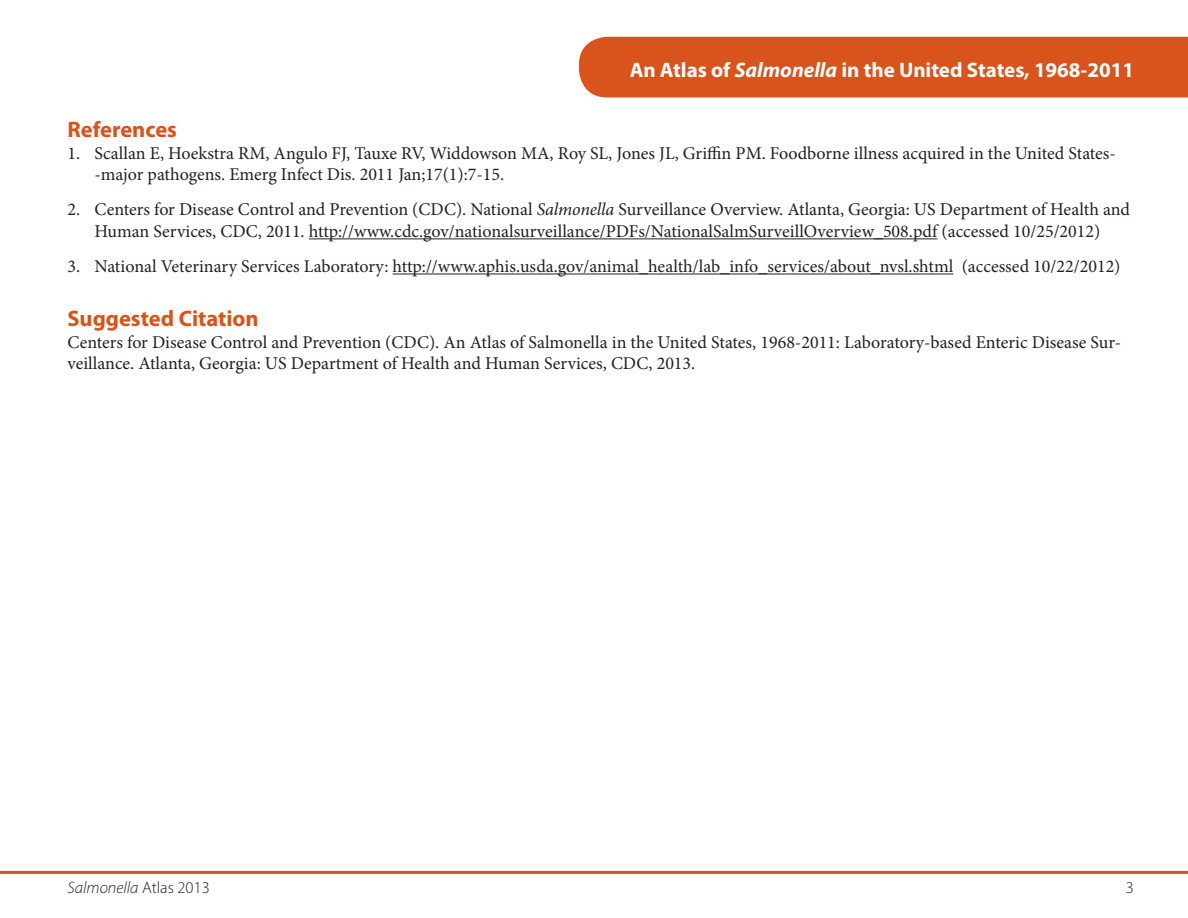
<style>
.page{position:relative;width:1188px;height:918px;background:#fff}
.page>*{position:absolute;margin:0;border:0;box-sizing:border-box;transform-origin:0 0}
.Heading_1{font:700 22.5px "Myriad Pro";color:#d9531c}
.t1{font:700 21px "Myriad Pro";color:#fff}
.t2{font:18px/21.6px "Minion Pro";color:#231f20}
.t3{font:italic 300 16.5px "Myriad Pro";color:#231f20}
.t4{font:300 16.5px "Myriad Pro";color:#231f20}
.s1{font-style:italic}
.s2{font-style:normal}
</style>
<div class="page">
<div style="left:579px;top:37px;width:609px;height:61px;background:#d9531c"></div>
<hr style="left:0;top:871px;width:1188px;height:3px;background:#d9531c">
<hr style="left:309px;top:238px;width:628px;height:1px;background:#231f20">
<hr style="left:393px;top:274px;width:560px;height:1px;background:#231f20">
<p class="t1" style="left:630px;top:56px;width:506px">An Atlas of <span class="s1">Salmonella</span> in the United States, 1968-2011</p>
<p class="Heading_1" style="left:68px;top:115px;width:111px">References</p>
<p class="t2" style="left:94px;top:142px;width:1023px;text-indent:-27px">1. Scallan E, Hoekstra RM, Angulo FJ, Tauxe RV, Widdowson MA, Roy SL, Jones JL, Griffin PM. Foodborne illness acquired in the United States--major pathogens. Emerg Infect Dis. 2011 Jan;17(1):7-15.</p>
<p class="t2" style="left:68px;top:199px;width:1064px;text-align:center">2. Centers for Disease Control and Prevention (CDC). National <span class="s1">Salmonella</span> Surveillance Overview. Atlanta, Georgia: US Department of Health and<br>Human Services, CDC, 2011. http://www.cdc.gov/nationalsurveillance/PDFs/NationalSalmSurveillOverview_508.pdf (accessed 10/25/2012)</p>
<p class="t2" style="left:68px;top:256px;width:1055px">3. National Veterinary Services Laboratory: http://www.aphis.usda.gov/animal_health/lab_info_services/about_nvsl.shtml (accessed 10/22/2012)</p>
<p class="Heading_1" style="left:68px;top:304px;width:193px">Suggested Citation</p>
<p class="t2" style="left:68px;top:331px;width:1055px">Centers for Disease Control and Prevention (CDC). An Atlas of Salmonella in the United States, 1968-2011: Laboratory-based Enteric Disease Sur&shy;veillance. Atlanta, Georgia: US Department of Health and Human Services, CDC, 2013.</p>
<p class="t3" style="left:68px;top:879px;width:144px">Salmonella <span class="s2">Atlas 2013</span></p>
<p class="t4" style="left:1126px;top:878px;width:10px">3</p>
</div>
